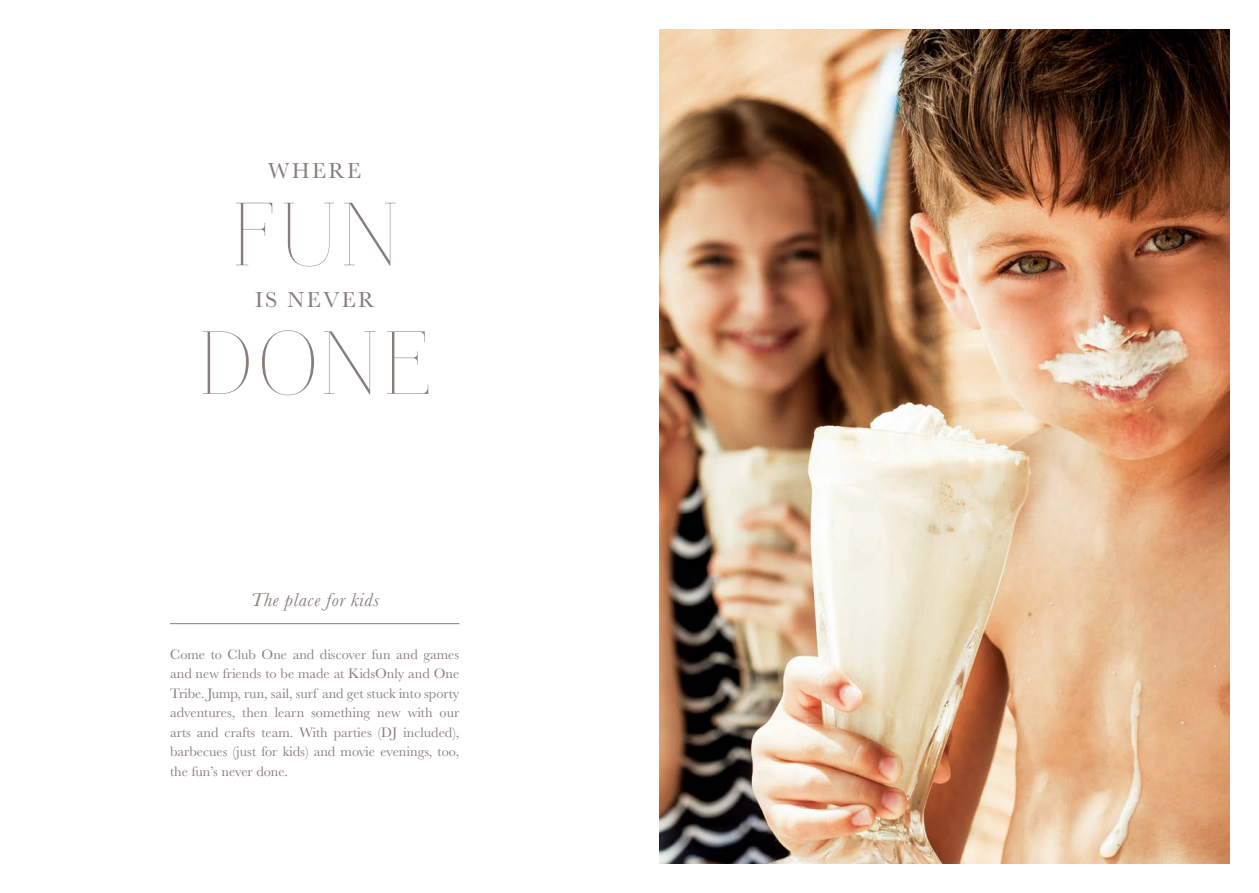
<style>
.page{position:relative;width:1259px;height:893px;background:#fff}
.page>*{position:absolute;margin:0;border:0;box-sizing:border-box;transform-origin:0 0}
.Large_Headings_Text{font:90px "Aire Light Pro";letter-spacing:.06em;color:#877e7a}
.Small_Headings_Baske{font:22.5px "Baskerville";letter-spacing:.1em;color:#877e7a}
.Cell{font:italic 19.5px "Baskerville";letter-spacing:.03em;color:#877e7a}
.Body_Copy{font:14.25px/19.5px "Baskerville";color:#877e7a;text-align:justify}
</style>
<div class="page">
<hr style="left:170px;top:623px;width:289px;height:1px;background:#877e7a">
<img style="left:659px;top:30px;width:570px;height:833px">
<p class="Small_Headings_Baske" style="left:268px;top:158px;width:94px">WHERE</p>
<p class="Large_Headings_Text" style="left:232px;top:182px;width:167px">FUN</p>
<p class="Small_Headings_Baske" style="left:255px;top:286px;width:121px">IS NEVER</p>
<p class="Large_Headings_Text" style="left:198px;top:310px;width:234px">DONE</p>
<p class="Cell" style="left:250px;top:588px;width:130px">The place for kids</p>
<p class="Body_Copy" style="left:170px;top:644px;width:291px">Come to Club One and discover fun and games and new friends to be made at KidsOnly and One Tribe. Jump, run, sail, surf and get stuck into sporty adventures, then learn something new with our arts and crafts team. With parties (DJ included), barbecues (just for kids) and movie evenings, too, the fun’s never done.</p>
</div>
